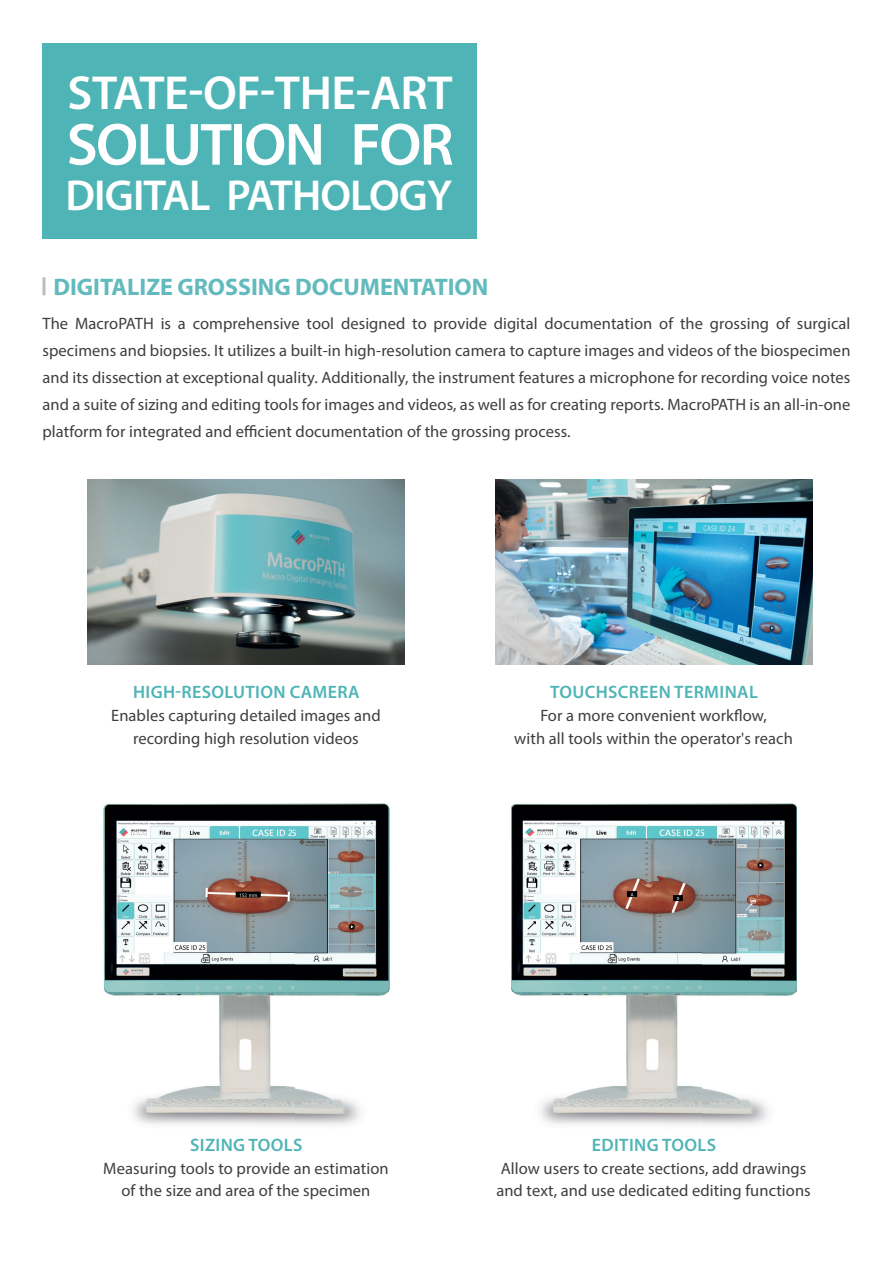
<style>
.page{position:relative;width:893px;height:1263px;background:#fff}
.page>*{position:absolute;margin:0;border:0;box-sizing:border-box;transform-origin:0 0}
.t1{font:600 60px "Myriad Pro";letter-spacing:-.03em;color:#fff}
.t2{font:600 48px "Myriad Pro";letter-spacing:-.01em;color:#fff}
.t3{font:600 43.5px "Myriad Pro";letter-spacing:-.02em;color:#fff}
.t4{font:700 24px "Myriad Pro";color:#62babd}
.t5{font:600 18px "Myriad Pro";letter-spacing:.02em;color:#4fb4b6}
.t6{font:16.5px/27px "Myriad Pro";letter-spacing:.005em;color:#3e3e3f;text-align:center}
</style>
<div class="page">
<hr style="left:43px;top:277px;width:3px;height:18px;background:#bcbdc0">
<img style="left:88px;top:480px;width:317px;height:185px">
<img style="left:496px;top:480px;width:316px;height:185px">
<div style="left:43px;top:43px;width:434px;height:196px;background:#4fb4b6"></div>
<img style="left:103px;top:803px;width:286px;height:322px">
<img style="left:511px;top:803px;width:286px;height:322px">
<h2 class="t2" style="left:68px;top:62px;width:387px">STATE-OF-THE-ART</h2>
<h1 class="t1" style="left:67px;top:106px;width:389px">SOLUTION FOR</h1>
<h3 class="t3" style="left:65px;top:167px;width:388px">DIGITAL PATHOLOGY</h3>
<h3 class="t4" style="left:53px;top:271px;width:436px">DIGITALIZE GROSSING DOCUMENTATION</h3>
<p class="t6" style="left:43px;top:310px;width:809px;text-align:justify">The MacroPATH is a comprehensive tool designed to provide digital documentation of the grossing of surgical specimens and biopsies. It utilizes a built-in high-resolution camera to capture images and videos of the biospecimen and its dissection at exceptional quality. Additionally, the instrument features a microphone for recording voice notes and a suite of sizing and editing tools for images and videos, as well as for creating reports. MacroPATH is an all-in-one platform for integrated and efficient documentation of the grossing process.</p>
<p class="t5" style="left:133px;top:681px;width:228px">HIGH-RESOLUTION CAMERA</p>
<p class="t6" style="left:111px;top:704px;width:271px;line-height:22.5px">Enables capturing detailed images and recording high resolution videos</p>
<p class="t5" style="left:550px;top:681px;width:209px">TOUCHSCREEN TERMINAL</p>
<p class="t6" style="left:514px;top:704px;width:280px;line-height:22.5px">For a more convenient workflow,<br>with all tools within the operator's reach</p>
<p class="t5" style="left:190px;top:1133px;width:114px">SIZING TOOLS</p>
<p class="t6" style="left:103px;top:1156px;width:287px;line-height:22.5px">Measuring tools to provide an estimation of the size and area of the specimen</p>
<p class="t5" style="left:592px;top:1133px;width:126px">EDITING TOOLS</p>
<p class="t6" style="left:496px;top:1156px;width:316px;line-height:22.5px;text-align:left">Allow users to create sections, add drawings and text, and use dedicated editing functions</p>
</div>
